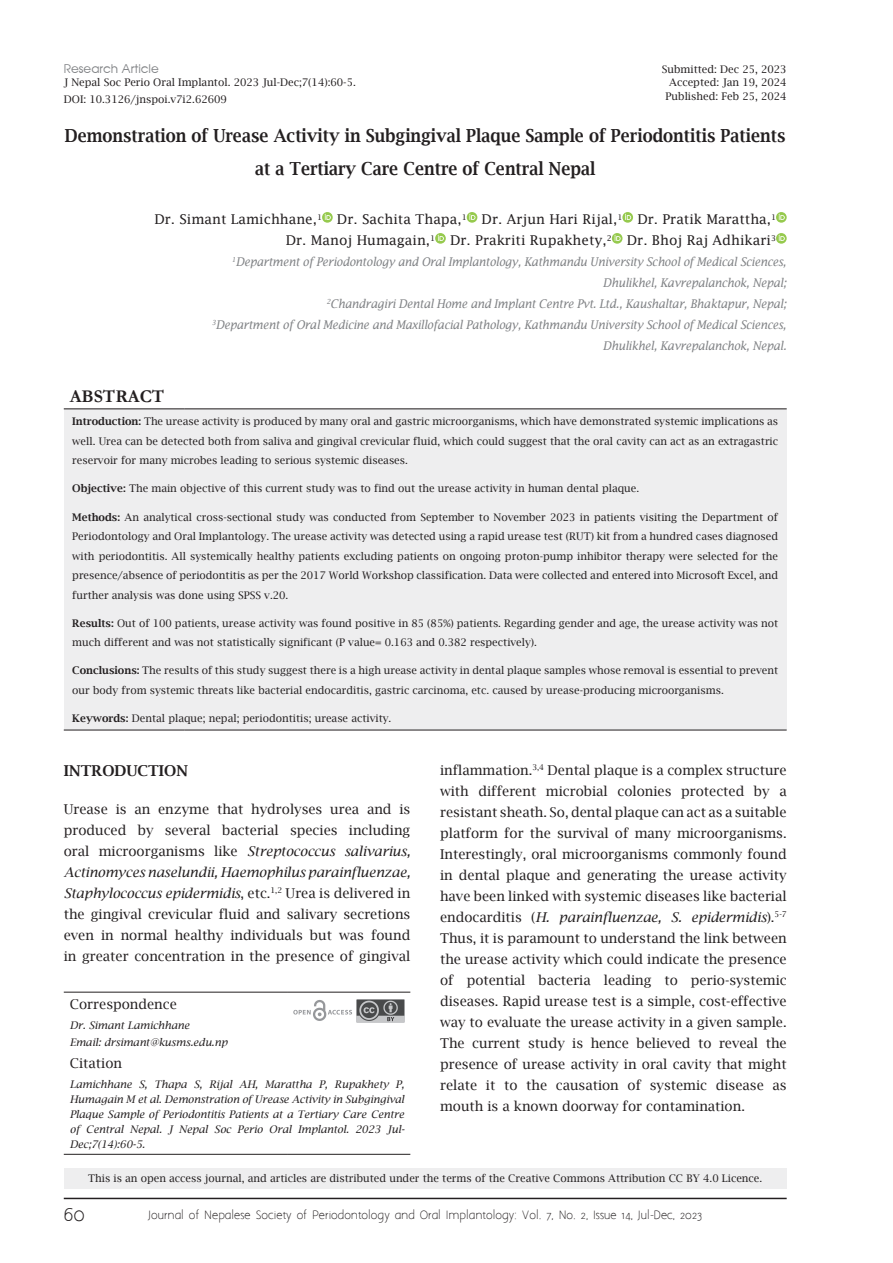
<style>
.page{position:relative;width:893px;height:1263px;background:#fff}
.page>*{position:absolute;margin:0;border:0;box-sizing:border-box;transform-origin:0 0}
.t1{font:600 18px/33px "Lucida Bright";color:#231f20;text-align:center;scale:.9 1}
.t2{font:700 18px "Garamond";color:#231f20}
.t3{font:18px "Aaargh Normal";color:#231f20}
.Normal_wrd_62{font:600 15px "Lucida Bright";color:#231f20}
.Normal_wrd_62-2{font:13.5px/21px "Lucida Bright";color:#231f20;text-align:justify}
.t4{font:13.5px/21px "Lucida Fax";color:#231f20;text-align:right}
.t5{font:italic 12px/21px "Lucida Fax";letter-spacing:-.03em;color:#808285;text-align:right;scale:.93 1}
.t6{font:12px "Advance Normal";color:#808285}
.Normal_wrd_43{font:10.5px/19.5px "Lucida Bright";color:#231f20;text-align:justify}
.t7{font:italic 10.5px/15px "Lucida Bright";color:#231f20;text-align:justify}
.t8{font:10.5px "Aaargh Normal";color:#231f20}
.s1{font-weight:600}
.s2{font-style:italic}
</style>
<div class="page">
<hr style="left:64px;top:1198px;width:723px;height:1px;background:#231f20">
<div style="left:64px;top:409px;width:723px;height:321px;background:#eeeeef"></div>
<hr style="left:64px;top:408px;width:120px;height:1px;background:#231f20">
<hr style="left:184px;top:408px;width:603px;height:1px;background:#231f20">
<hr style="left:64px;top:730px;width:120px;height:1px;background:#231f20">
<hr style="left:184px;top:730px;width:603px;height:1px;background:#231f20">
<hr style="left:64px;top:992px;width:223px;height:1px;background:#231f20">
<hr style="left:287px;top:992px;width:123px;height:1px;background:#231f20">
<hr style="left:64px;top:1154px;width:223px;height:1px;background:#231f20">
<hr style="left:287px;top:1154px;width:123px;height:1px;background:#231f20">
<img style="left:293px;top:1000px;width:59px;height:21px">
<img style="left:356px;top:999px;width:48px;height:24px">
<svg style="left:322px;top:212px;width:11px;height:11px"></svg>
<svg style="left:467px;top:212px;width:10px;height:11px"></svg>
<svg style="left:622px;top:212px;width:11px;height:11px"></svg>
<svg style="left:776px;top:212px;width:11px;height:11px"></svg>
<svg style="left:435px;top:233px;width:11px;height:11px"></svg>
<svg style="left:612px;top:233px;width:10px;height:11px"></svg>
<svg style="left:776px;top:233px;width:11px;height:11px"></svg>
<div style="left:64px;top:1168px;width:723px;height:20px;background:#eeeeef"></div>
<p class="t6" style="left:64px;top:61px;width:97px">Research Article</p>
<p class="Normal_wrd_43" style="left:64px;top:73px;width:294px">J Nepal Soc Perio Oral Implantol. 2023 Jul-Dec;7(14):60-5.</p>
<p class="Normal_wrd_43" style="left:64px;top:90px;width:165px">DOI: 10.3126/jnspoi.v7i2.62609</p>
<p class="Normal_wrd_43" style="left:662px;top:59px;width:126px">Submitted: Dec 25, 2023</p>
<p class="Normal_wrd_43" style="left:669px;top:73px;width:119px">Accepted: Jan 19, 2024</p>
<p class="Normal_wrd_43" style="left:666px;top:86px;width:122px">Published: Feb 25, 2024</p>
<p class="t1" style="left:65px;top:119px;width:802px">Demonstration of Urease Activity in Subgingival Plaque Sample of Periodontitis Patients at a Tertiary Care Centre of Central Nepal</p>
<p class="t4" style="left:154px;top:209px;width:623px">Dr. Simant Lamichhane,<sup>1</sup> Dr. Sachita Thapa,<sup>1</sup> Dr. Arjun Hari Rijal,<sup>1</sup> Dr. Pratik Marattha,<sup>1<br></sup>Dr. Manoj Humagain,<sup>1</sup> Dr. Prakriti Rupakhety,<sup>2</sup> Dr. Bhoj Raj Adhikari<sup>3</sup></p>
<p class="t5" style="left:232px;top:251px;width:598px"><sup>1</sup>Department of Periodontology and Oral Implantology, Kathmandu University School of Medical Sciences,<br>Dhulikhel, Kavrepalanchok, Nepal;<br><sup>2</sup>Chandragiri Dental Home and Implant Centre Pvt. Ltd., Kaushaltar, Bhaktapur, Nepal;</p>
<p class="t5" style="left:212px;top:314px;width:619px"><sup>3</sup>Department of Oral Medicine and Maxillofacial Pathology, Kathmandu University School of Medical Sciences,<br>Dhulikhel, Kavrepalanchok, Nepal.</p>
<p class="t2" style="left:70px;top:384px;width:96px">ABSTRACT</p>
<p class="Normal_wrd_43" style="left:72px;top:412px;width:707px"><span class="s1">Introduction:</span> The urease activity is produced by many oral and gastric microorganisms, which have demonstrated systemic implications as well. Urea can be detected both from saliva and gingival crevicular fluid, which could suggest that the oral cavity can act as an extragastric reservoir for many microbes leading to serious systemic diseases.</p>
<p class="Normal_wrd_43" style="left:72px;top:479px;width:568px"><span class="s1">Objective:</span> The main objective of this current study was to find out the urease activity in human dental plaque.</p>
<p class="Normal_wrd_43" style="left:72px;top:507px;width:707px"><span class="s1">Methods:</span> An analytical cross-sectional study was conducted from September to November 2023 in patients visiting the Department of Periodontology and Oral Implantology. The urease activity was detected using a rapid urease test (RUT) kit from a hundred cases diagnosed with periodontitis. All systemically healthy patients excluding patients on ongoing proton-pump inhibitor therapy were selected for the presence/absence of periodontitis as per the 2017 World Workshop classification. Data were collected and entered into Microsoft Excel, and further analysis was done using SPSS v.20.</p>
<p class="Normal_wrd_43" style="left:72px;top:613px;width:707px"><span class="s1">Results:</span> Out of 100 patients, urease activity was found positive in 85 (85%) patients. Regarding gender and age, the urease activity was not much different and was not statistically significant (P value= 0.163 and 0.382 respectively).</p>
<p class="Normal_wrd_43" style="left:72px;top:660px;width:707px"><span class="s1">Conclusions:</span> The results of this study suggest there is a high urease activity in dental plaque samples whose removal is essential to prevent our body from systemic threats like bacterial endocarditis, gastric carcinoma, etc. caused by urease-producing microorganisms.</p>
<p class="Normal_wrd_43" style="left:72px;top:708px;width:321px"><span class="s1">Keywords:</span> Dental plaque; nepal; periodontitis; urease activity.</p>
<p class="Normal_wrd_62" style="left:64px;top:762px;width:126px">INTRODUCTION</p>
<p class="Normal_wrd_62-2" style="left:64px;top:799px;width:348px">Urease is an enzyme that hydrolyses urea and is produced by several bacterial species including oral microorganisms like <span class="s2">Streptococcus salivarius, Actinomyces naselundii, Haemophilus parainfluenzae, Staphylococcus epidermidis</span>, etc.<sup>1,2</sup> Urea is delivered in the gingival crevicular fluid and salivary secretions even in normal healthy individuals but was found in greater concentration in the presence of gingival</p>
<p class="Normal_wrd_62-2" style="left:70px;top:993px;width:109px">Correspondence</p>
<p class="t7" style="left:70px;top:1017px;width:121px">Dr. Simant Lamichhane</p>
<p class="t7" style="left:70px;top:1034px;width:159px">Email: drsimant@kusms.edu.np</p>
<p class="Normal_wrd_62-2" style="left:70px;top:1053px;width:54px">Citation</p>
<p class="t7" style="left:70px;top:1077px;width:336px">Lamichhane S, Thapa S, Rijal AH, Marattha P, Rupakhety P, Humagain M et al. Demonstration of Urease Activity in Subgingival Plaque Sample of Periodontitis Patients at a Tertiary Care Centre of Central Nepal. J Nepal Soc Perio Oral Implantol. 2023 Jul-Dec;7(14):60-5.</p>
<p class="Normal_wrd_62-2" style="left:440px;top:759px;width:348px">inflammation.<sup>3,4</sup> Dental plaque is a complex structure with different microbial colonies protected by a resistant sheath. So, dental plaque can act as a suitable platform for the survival of many microorganisms.<br>Interestingly, oral microorganisms commonly found in dental plaque and generating the urease activity have been linked with systemic diseases like bacterial endocarditis (<span class="s2">H. parainfluenzae, S. epidermidis</span>).<sup>5-7<br></sup>Thus, it is paramount to understand the link between the urease activity which could indicate the presence of potential bacteria leading to perio-systemic diseases. Rapid urease test is a simple, cost-effective way to evaluate the urease activity in a given sample.<br>The current study is hence believed to reveal the presence of urease activity in oral cavity that might relate it to the causation of systemic disease as mouth is a known doorway for contamination.</p>
<p class="Normal_wrd_43" style="left:88px;top:1169px;width:675px">This is an open access journal, and articles are distributed under the terms of the Creative Commons Attribution CC BY 4.0 Licence.</p>
<h1 class="t3" style="left:64px;top:1204px;width:23px">60</h1>
<p class="t8" style="left:148px;top:1209px;width:556px">Journal of Nepalese Society of Periodontology and Oral Implantology: Vol. 7, No. 2, Issue 14, Jul-Dec, 2023</p>
</div>
